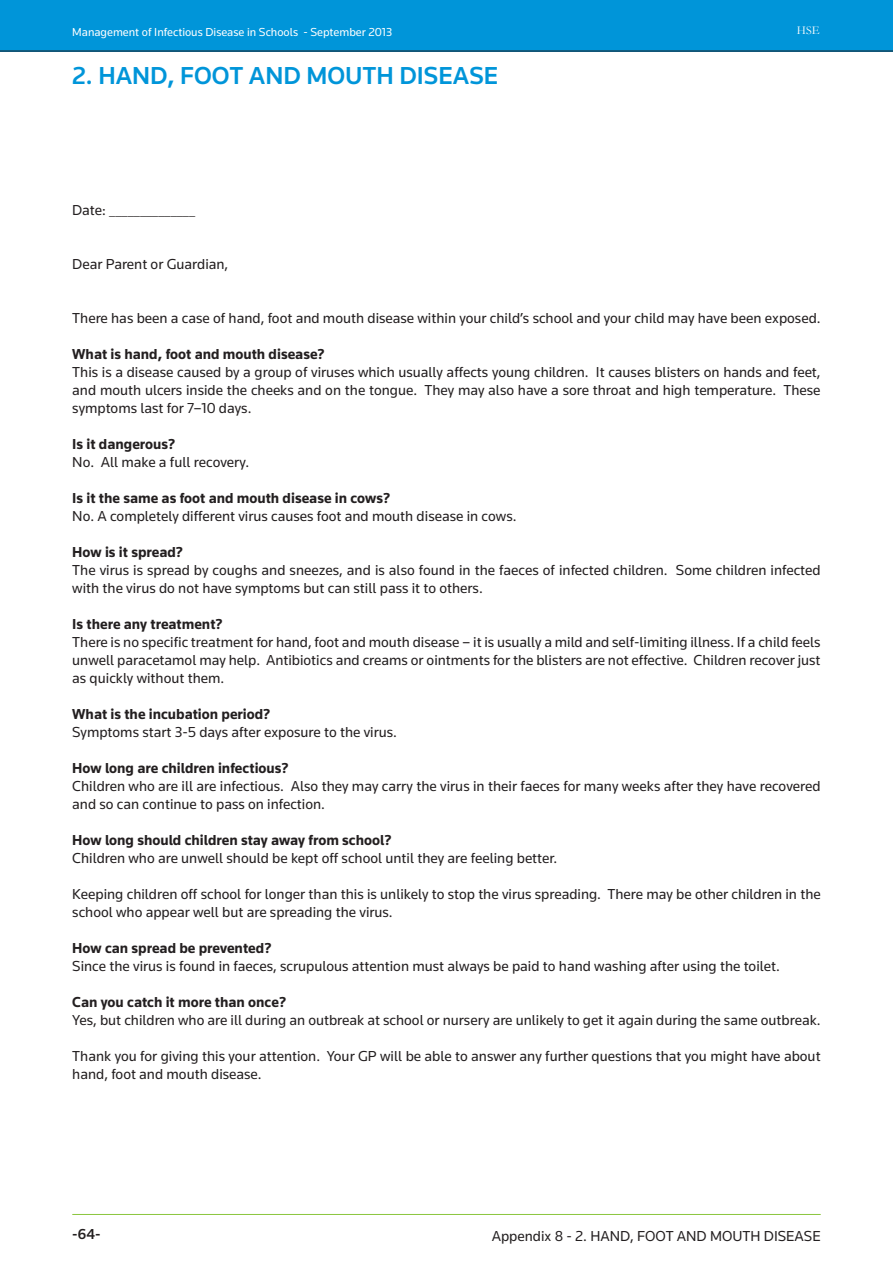
<style>
.page{position:relative;width:893px;height:1263px;background:#fff}
.page>*{position:absolute;margin:0;border:0;box-sizing:border-box;transform-origin:0 0}
.t1{font:500 25.5px "Knowledge";color:#0095d9}
.t2{font:15px/18px "Knowledge";color:#231f20}
.t3{font:700 15px "Knowledge";color:#231f20}
.t4{font:500 15px "Knowledge";color:#231f20}
.t5{font:12px "Knowledge";color:#fff}
.t6{font:12px "Garamond";color:#fff}
</style>
<div class="page">
<div style="left:0;top:0;width:893px;height:51px;background:#0095d9"></div>
<hr style="left:0;top:51px;width:893px;height:1px;background:#231f20">
<hr style="left:72px;top:1214px;width:749px;height:1px;background:#8bc63e">
<p class="t5" style="left:72px;top:24px;width:321px">Management of Infectious Disease in Schools - September 2013</p>
<p class="t6" style="left:797px;top:23px;width:24px">HSE</p>
<h1 class="t1" style="left:72px;top:59px;width:427px">2. HAND, FOOT AND MOUTH DISEASE</h1>
<p class="t2" style="left:72px;top:201px;width:124px">Date: ______________</p>
<p class="t2" style="left:72px;top:255px;width:158px">Dear Parent or Guardian,</p>
<p class="t2" style="left:72px;top:309px;width:750px">There has been a case of hand, foot and mouth disease within your child’s school and your child may have been exposed.</p>
<p class="t3" style="left:72px;top:345px;width:254px">What is hand, foot and mouth disease?</p>
<p class="t2" style="left:72px;top:363px;width:750px;text-align:justify">This is a disease caused by a group of viruses which usually affects young children. It causes blisters on hands and feet, and mouth ulcers inside the cheeks and on the tongue. They may also have a sore throat and high temperature. These symptoms last for 7–10 days.</p>
<p class="t3" style="left:72px;top:435px;width:105px">Is it dangerous?</p>
<p class="t2" style="left:72px;top:453px;width:178px">No. All make a full recovery.</p>
<p class="t3" style="left:72px;top:489px;width:319px">Is it the same as foot and mouth disease in cows?</p>
<p class="t2" style="left:72px;top:507px;width:446px">No. A completely different virus causes foot and mouth disease in cows.</p>
<p class="t3" style="left:72px;top:543px;width:112px">How is it spread?</p>
<p class="t2" style="left:72px;top:561px;width:750px">The virus is spread by coughs and sneezes, and is also found in the faeces of infected children. Some children infected with the virus do not have symptoms but can still pass it to others.</p>
<p class="t3" style="left:72px;top:615px;width:152px">Is there any treatment?</p>
<p class="t2" style="left:72px;top:633px;width:750px;text-align:justify">There is no specific treatment for hand, foot and mouth disease – it is usually a mild and self-limiting illness. If a child feels unwell paracetamol may help. Antibiotics and creams or ointments for the blisters are not effective. Children recover just as quickly without them.</p>
<p class="t3" style="left:72px;top:705px;width:200px">What is the incubation period?</p>
<p class="t2" style="left:72px;top:723px;width:326px">Symptoms start 3-5 days after exposure to the virus.</p>
<p class="t3" style="left:72px;top:759px;width:218px">How long are children infectious?</p>
<p class="t2" style="left:72px;top:777px;width:750px">Children who are ill are infectious. Also they may carry the virus in their faeces for many weeks after they have recovered and so can continue to pass on infection.</p>
<p class="t3" style="left:72px;top:831px;width:321px">How long should children stay away from school?</p>
<p class="t2" style="left:72px;top:849px;width:486px">Children who are unwell should be kept off school until they are feeling better.</p>
<p class="t2" style="left:72px;top:885px;width:750px">Keeping children off school for longer than this is unlikely to stop the virus spreading. There may be other children in the school who appear well but are spreading the virus.</p>
<p class="t3" style="left:72px;top:939px;width:201px">How can spread be prevented?</p>
<p class="t2" style="left:72px;top:957px;width:709px">Since the virus is found in faeces, scrupulous attention must always be paid to hand washing after using the toilet.</p>
<p class="t3" style="left:72px;top:993px;width:215px">Can you catch it more than once?</p>
<p class="t2" style="left:72px;top:1011px;width:750px">Yes, but children who are ill during an outbreak at school or nursery are unlikely to get it again during the same outbreak.</p>
<p class="t2" style="left:72px;top:1047px;width:750px">Thank you for giving this your attention. Your GP will be able to answer any further questions that you might have about hand, foot and mouth disease.</p>
<p class="t4" style="left:72px;top:1225px;width:30px">-64-</p>
<p class="t2" style="left:492px;top:1227px;width:330px">Appendix 8 - 2. HAND, FOOT AND MOUTH DISEASE</p>
</div>
